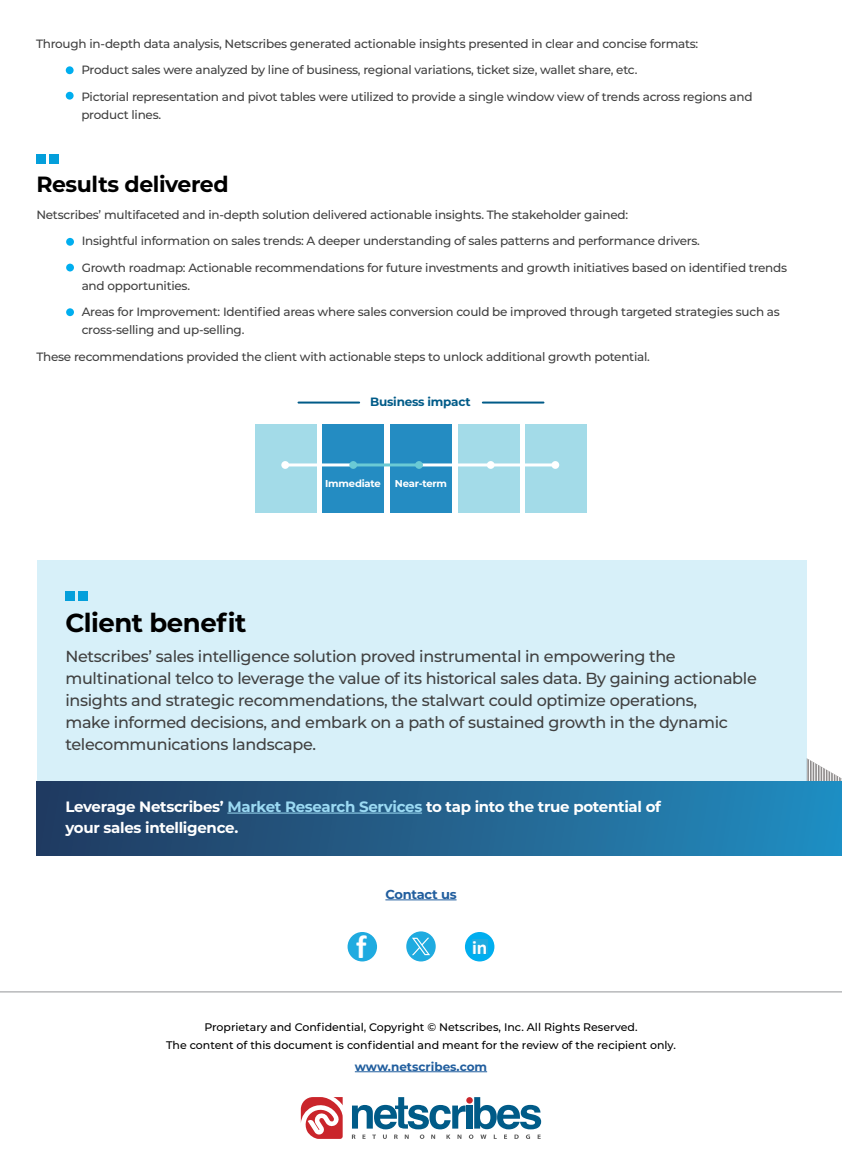
<style>
.page{position:relative;width:842px;height:1175px;background:#fff}
.page>*{position:absolute;margin:0;border:0;box-sizing:border-box;transform-origin:0 0}
.t1{font:700 33px "Calibri";color:#fff}
.t2{font:700 26px "Montserrat";letter-spacing:-.02em;color:#000}
.t3{font:700 22px "Montserrat";letter-spacing:-.02em;color:#000}
.t4{font:700 19.5px "Calibri";color:#fff}
.t5{font:500 16px/22px "Montserrat";letter-spacing:-.02em;color:#404040}
.t6{font:700 15px/21px "Montserrat";letter-spacing:-.02em;color:#fff}
.t7{font:700 13px "Montserrat";letter-spacing:-.02em;color:#215e9e}
.t8{font:500 12px/18px "Montserrat";letter-spacing:-.02em;color:#404040}
.t9{font:700 12px "Montserrat";color:#215e9e}
.t10{font:700 12px "Montserrat";letter-spacing:-.02em;color:#005b88}
.t11{font:500 11px/18px "Montserrat";color:#000;text-align:center}
.t12{font:700 10px "Montserrat";letter-spacing:-.02em;color:#fff}
.s1{color:#9bdaf3}
</style>
<div class="page">
<div style="left:36px;top:154px;width:10px;height:10px;background:#049fdb"></div>
<div style="left:49px;top:154px;width:10px;height:10px;background:#049fdb"></div>
<div style="left:66px;top:238px;width:8px;height:8px;background:#00aeef;border-radius:50%"></div>
<div style="left:66px;top:264px;width:8px;height:7px;background:#00aeef;border-radius:50%"></div>
<div style="left:66px;top:308px;width:8px;height:8px;background:#00aeef;border-radius:50%"></div>
<svg style="left:808px;top:759px;width:33px;height:23px"></svg>
<hr style="left:809px;top:758px;width:1px;height:37px;background:#fff">
<hr style="left:812px;top:758px;width:1px;height:37px;background:#fff">
<hr style="left:814px;top:758px;width:1px;height:37px;background:#fff">
<hr style="left:817px;top:758px;width:1px;height:37px;background:#fff">
<hr style="left:820px;top:758px;width:1px;height:37px;background:#fff">
<hr style="left:822px;top:758px;width:1px;height:37px;background:#fff">
<hr style="left:825px;top:758px;width:1px;height:37px;background:#fff">
<hr style="left:828px;top:758px;width:1px;height:37px;background:#fff">
<hr style="left:830px;top:758px;width:1px;height:37px;background:#fff">
<hr style="left:838px;top:758px;width:1px;height:37px;background:#fff">
<hr style="left:836px;top:758px;width:1px;height:37px;background:#fff">
<hr style="left:833px;top:758px;width:1px;height:37px;background:#fff">
<hr style="left:355px;top:1071px;width:132px;height:1px;background:#215e9e">
<svg style="left:301px;top:1097px;width:42px;height:42px"></svg>
<svg style="left:352px;top:1097px;width:189px;height:42px"></svg>
<div style="left:466px;top:1097px;width:7px;height:6px;background:#ca252b;border-radius:50%"></div>
<hr style="left:0;top:991px;width:842px;height:1px;background:#939598">
<div style="left:37px;top:782px;width:805px;height:73px;background:linear-gradient(to right,#23395e,#238cbf)"></div>
<hr style="left:227px;top:813px;width:195px;height:1px;background:#9bdaf3">
<div style="left:37px;top:561px;width:770px;height:220px;background:#d7f0f9"></div>
<div style="left:65px;top:591px;width:10px;height:10px;background:#049fdb"></div>
<div style="left:78px;top:591px;width:10px;height:10px;background:#049fdb"></div>
<div style="left:348px;top:932px;width:29px;height:29px;background:#1fabe0;border-radius:50%"></div>
<div style="left:465px;top:932px;width:29px;height:29px;background:#00aeef;border-radius:50%"></div>
<div style="left:472px;top:939px;width:15px;height:15px;background:#1fabe0"></div>
<svg style="left:406px;top:931px;width:30px;height:30px"></svg>
<svg style="left:412px;top:938px;width:18px;height:17px"></svg>
<hr style="left:385px;top:899px;width:72px;height:1px;background:#215e9e">
<hr style="left:298px;top:402px;width:61px;height:2px;background:#005b88">
<hr style="left:483px;top:402px;width:60px;height:2px;background:#005b88">
<div style="left:255px;top:425px;width:61px;height:88px;background:#a3dbe8"></div>
<div style="left:322px;top:425px;width:62px;height:88px;background:#248cc2"></div>
<div style="left:390px;top:425px;width:62px;height:88px;background:#248cc2"></div>
<div style="left:458px;top:425px;width:61px;height:88px;background:#a3dbe8"></div>
<div style="left:526px;top:425px;width:61px;height:88px;background:#a3dbe8"></div>
<hr style="left:285px;top:463px;width:66px;height:3px;background:#fff">
<div style="left:281px;top:461px;width:8px;height:8px;background:#fff;border-radius:50%"></div>
<hr style="left:418px;top:463px;width:70px;height:3px;background:#fff">
<hr style="left:491px;top:463px;width:64px;height:3px;background:#fff">
<div style="left:487px;top:461px;width:8px;height:8px;background:#fff;border-radius:50%"></div>
<div style="left:551px;top:461px;width:8px;height:8px;background:#fff;border-radius:50%"></div>
<hr style="left:353px;top:463px;width:66px;height:3px;background:#6acad5">
<div style="left:349px;top:461px;width:8px;height:8px;background:#6acad5;border-radius:50%"></div>
<div style="left:415px;top:461px;width:8px;height:8px;background:#6acad5;border-radius:50%"></div>
<div style="left:66px;top:66px;width:8px;height:8px;background:#00aeef;border-radius:50%"></div>
<div style="left:66px;top:92px;width:8px;height:8px;background:#00aeef;border-radius:50%"></div>
<p class="t8" style="left:36px;top:34px;width:664px">Through in-depth data analysis, Netscribes generated actionable insights presented in clear and concise formats:</p>
<p class="t8" style="left:81px;top:60px;width:558px">Product sales were analyzed by line of business, regional variations, ticket size, wallet share, etc.</p>
<p class="t8" style="left:81px;top:87px;width:673px">Pictorial representation and pivot tables were utilized to provide a single window view of trends across regions and product lines.</p>
<h3 class="t3" style="left:36px;top:169px;width:194px">Results delivered</h3>
<p class="t8" style="left:36px;top:205px;width:593px">Netscribes’ multifaceted and in-depth solution delivered actionable insights. The stakeholder gained:</p>
<p class="t8" style="left:82px;top:232px;width:620px">Insightful information on sales trends: A deeper understanding of sales patterns and performance drivers.</p>
<p class="t8" style="left:82px;top:258px;width:707px">Growth roadmap: Actionable recommendations for future investments and growth initiatives based on identified trends and opportunities.</p>
<p class="t8" style="left:82px;top:303px;width:700px">Areas for Improvement: Identified areas where sales conversion could be improved through targeted strategies such as cross-selling and up-selling.</p>
<p class="t8" style="left:36px;top:347px;width:615px">These recommendations provided the client with actionable steps to unlock additional growth potential.</p>
<p class="t10" style="left:370px;top:393px;width:102px">Business impact</p>
<p class="t12" style="left:325px;top:476px;width:57px">Immediate</p>
<p class="t12" style="left:395px;top:476px;width:54px">Near-term</p>
<h2 class="t2" style="left:65px;top:604px;width:183px">Client benefit</h2>
<p class="t5" style="left:65px;top:645px;width:693px">Netscribes’ sales intelligence solution proved instrumental in empowering the multinational telco to leverage the value of its historical sales data. By gaining actionable insights and strategic recommendations, the stalwart could optimize operations,<br>make informed decisions, and embark on a path of sustained growth in the dynamic telecommunications landscape.</p>
<p class="t6" style="left:65px;top:795px;width:597px">Leverage Netscribes’ <span class="s1">Market Research Services</span> to tap into the true potential of your sales intelligence.</p>
<p class="t7" style="left:385px;top:884px;width:73px">Contact us</p>
<h1 class="t1" style="left:356px;top:924px;width:12px">f</h1>
<h3 class="t4" style="left:472px;top:934px;width:17px">in</h3>
<p class="t11" style="left:166px;top:1017px;width:511px">Proprietary and Confidential, Copyright © Netscribes, Inc. All Rights Reserved.<br>The content of this document is confidential and meant for the review of the recipient only.</p>
<p class="t9" style="left:355px;top:1058px;width:134px">www.netscribes.com</p>
</div>
